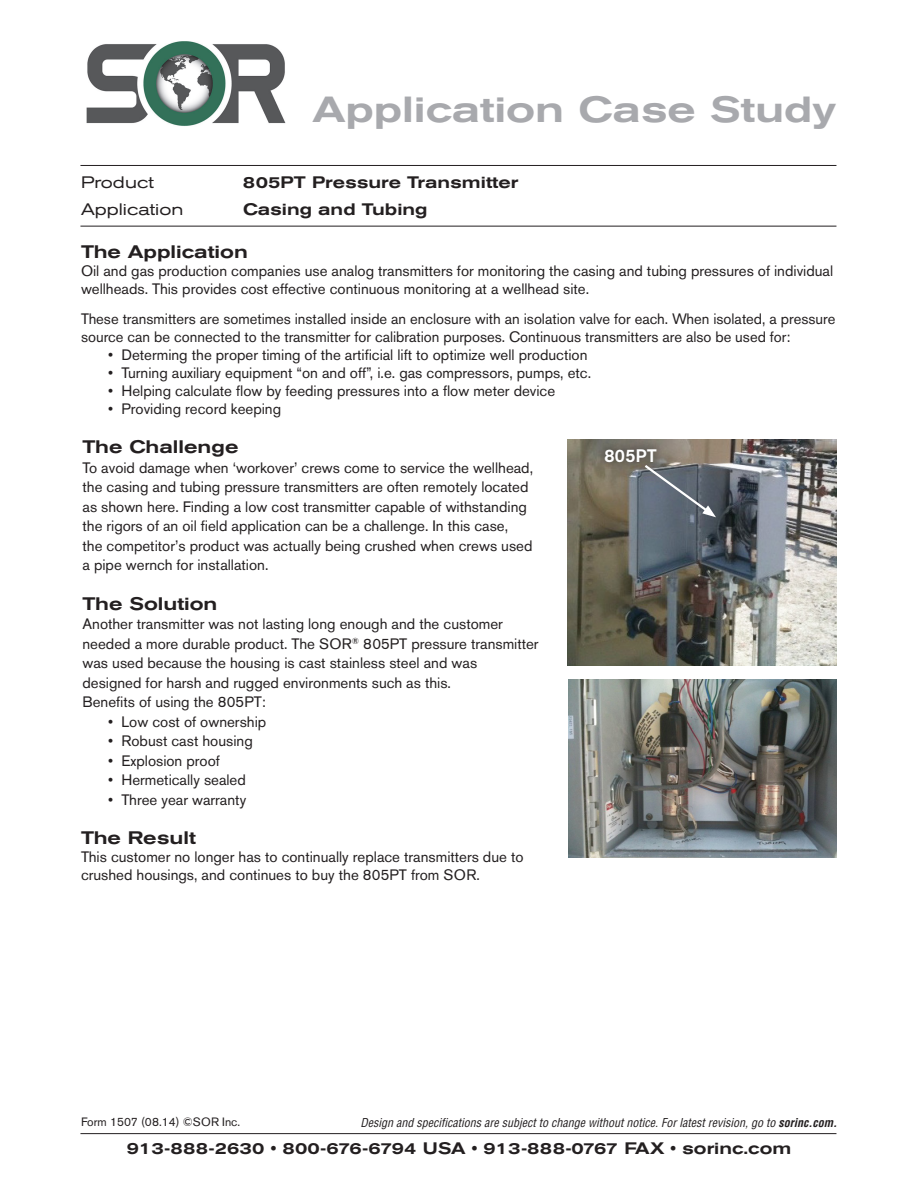
<style>
.page{position:relative;width:918px;height:1188px;background:#fff}
.page>*{position:absolute;margin:0;border:0;box-sizing:border-box;transform-origin:0 0}
.application_head{font:500 expanded 36px "Akzidenz Grotesk BE";color:#a8a9ad;scale:1.05 1}
.t1{font:500 expanded 18px "Akzidenz Grotesk BE";color:#231f20}
.t2{font:500 18px "Akzidenz Grotesk BE";letter-spacing:.01em;color:#fff}
.t3{font:500 expanded 16.5px "Akzidenz Grotesk BE";color:#231f20}
.t4{font:expanded 16.5px "Akzidenz Grotesk BE";color:#231f20}
.t5{font:15px/18px "Akzidenz Grotesk BE";color:#231f20}
.t6{font:italic condensed 12px "Helvetica LT Std";color:#231f20}
.t7{font:12px "Akzidenz Grotesk BE";color:#231f20}
.s1{font-weight:700}
</style>
<div class="page">
<hr style="left:80px;top:165px;width:756px;height:1px;background:#231f20">
<hr style="left:80px;top:226px;width:756px;height:1px;background:#231f20">
<hr style="left:80px;top:1133px;width:756px;height:1px;background:#231f20">
<img style="left:567px;top:439px;width:270px;height:227px">
<img style="left:568px;top:679px;width:269px;height:179px">
<svg style="left:642px;top:463px;width:74px;height:54px;background:#68717b"></svg>
<div style="left:598px;top:441px;width:66px;height:28px;background:#231f20;opacity:.75"></div>
<img style="left:86px;top:41px;width:200px;height:85px">
<p class="application_head" style="left:312px;top:88px;width:500px">Application Case Study</p>
<p class="t4" style="left:81px;top:173px;width:74px">Product</p>
<p class="t3" style="left:243px;top:173px;width:277px">805PT Pressure Transmitter</p>
<p class="t4" style="left:81px;top:200px;width:104px">Application</p>
<p class="t3" style="left:243px;top:200px;width:186px">Casing and Tubing</p>
<p class="t1" style="left:81px;top:241px;width:168px">The Application</p>
<p class="t5" style="left:81px;top:261px;width:754px">Oil and gas production companies use analog transmitters for monitoring the casing and tubing pressures of individual wellheads. This provides cost effective continuous monitoring at a wellhead site.</p>
<p class="t5" style="left:81px;top:309px;width:756px">These transmitters are sometimes installed inside an enclosure with an isolation valve for each. When isolated, a pressure source can be connected to the transmitter for calibration purposes. Continuous transmitters are also be used for:</p>
<p class="t5" style="left:108px;top:345px;width:481px">• Determing the proper timing of the artificial lift to optimize well production</p>
<p class="t5" style="left:108px;top:363px;width:485px">• Turning auxiliary equipment “on and off”, i.e. gas compressors, pumps, etc.</p>
<p class="t5" style="left:108px;top:381px;width:449px">• Helping calculate flow by feeding pressures into a flow meter device</p>
<p class="t5" style="left:108px;top:399px;width:175px">• Providing record keeping</p>
<p class="t1" style="left:82px;top:436px;width:158px">The Challenge</p>
<p class="t5" style="left:82px;top:458px;width:452px">To avoid damage when ‘workover’ crews come to service the wellhead,</p>
<p class="t5" style="left:82px;top:478px;width:448px">the casing and tubing pressure transmitters are often remotely located</p>
<p class="t5" style="left:82px;top:497px;width:446px">as shown here. Finding a low cost transmitter capable of withstanding</p>
<p class="t5" style="left:82px;top:517px;width:427px">the rigors of an oil field application can be a challenge. In this case,</p>
<p class="t5" style="left:82px;top:536px;width:452px">the competitor’s product was actually being crushed when crews used</p>
<p class="t5" style="left:82px;top:556px;width:187px">a pipe wernch for installation.</p>
<p class="t1" style="left:82px;top:593px;width:137px">The Solution</p>
<p class="t5" style="left:82px;top:615px;width:422px">Another transmitter was not lasting long enough and the customer</p>
<p class="t5" style="left:82px;top:635px;width:458px">needed a more durable product. The SOR<sup>®</sup> 805PT pressure transmitter</p>
<p class="t5" style="left:82px;top:654px;width:396px">was used because the housing is cast stainless steel and was</p>
<p class="t5" style="left:82px;top:674px;width:370px">designed for harsh and rugged environments such as this.</p>
<p class="t5" style="left:82px;top:693px;width:185px">Benefits of using the 805PT:</p>
<p class="t5" style="left:108px;top:713px;width:160px">• Low cost of ownership</p>
<p class="t5" style="left:108px;top:732px;width:146px">• Robust cast housing</p>
<p class="t5" style="left:108px;top:752px;width:113px">• Explosion proof</p>
<p class="t5" style="left:108px;top:771px;width:139px">• Hermetically sealed</p>
<p class="t5" style="left:108px;top:791px;width:140px">• Three year warranty</p>
<p class="t1" style="left:81px;top:828px;width:116px">The Result</p>
<p class="t5" style="left:81px;top:848px;width:444px">This customer no longer has to continually replace transmitters due to</p>
<p class="t5" style="left:81px;top:866px;width:400px">crushed housings, and continues to buy the 805PT from SOR.</p>
<p class="t2" style="left:604px;top:445px;width:54px">805PT</p>
<p class="t7" style="left:81px;top:1114px;width:161px">Form 1507 (08.14) ©SOR Inc.</p>
<p class="t3" style="left:127px;top:1139px;width:666px">913-888-2630 • 800-676-6794 USA • 913-888-0767 FAX • sorinc.com</p>
<p class="t6" style="left:361px;top:1115px;width:478px">Design and specifications are subject to change without notice. For latest revision, go to <span class="s1">sorinc.com.</span></p>
</div>
